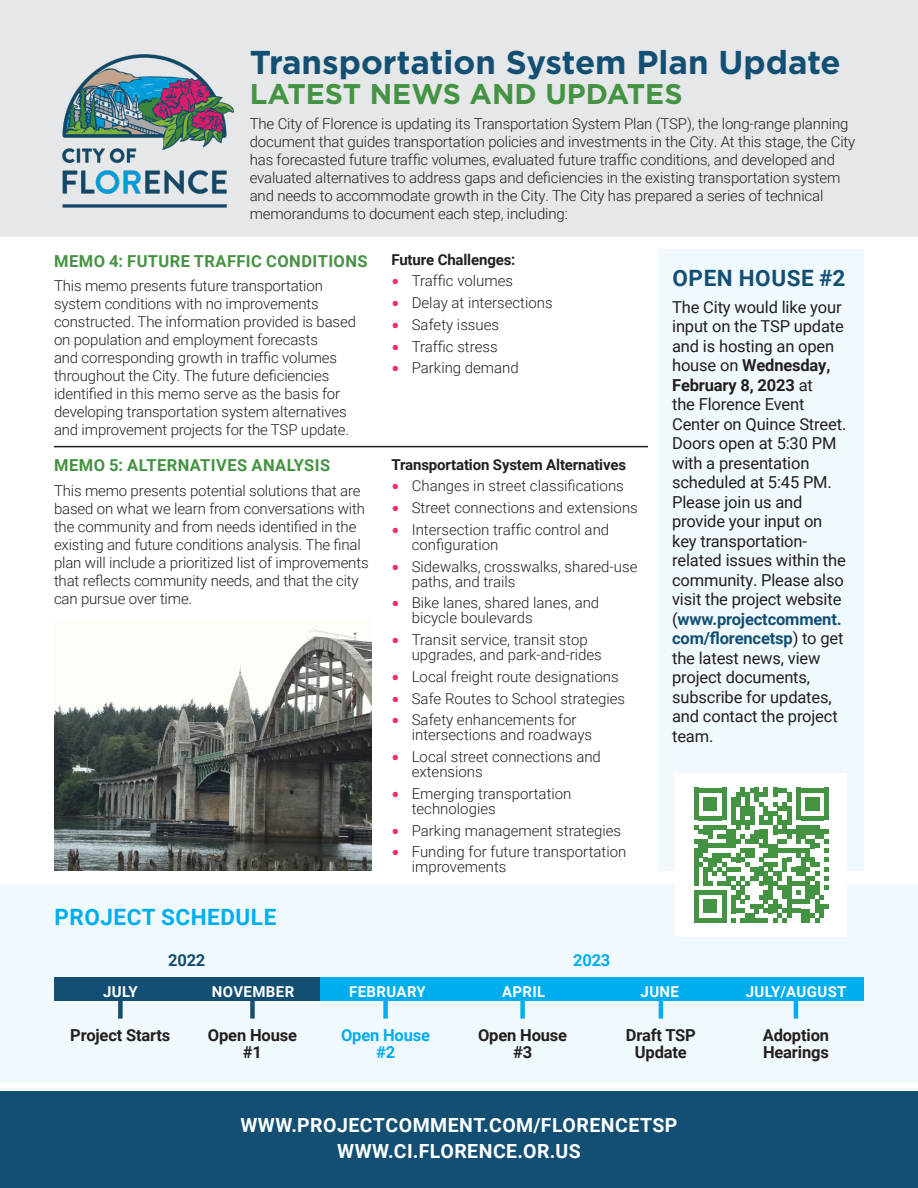
<style>
.page{position:relative;width:918px;height:1188px;background:#fff}
.page>*{position:absolute;margin:0;border:0;box-sizing:border-box;transform-origin:0 0}
.Heading_1{font:700 33px "Gotham";color:#134f73}
.Heading_1-2{font:700 28.5px "Gotham";color:#449342}
.t1{font:700 22.5px "Roboto";letter-spacing:.025em;color:#00adef}
.t2{font:700 22.5px "Roboto";letter-spacing:.025em;color:#134f73}
.t3{font:700 19.5px "Roboto";letter-spacing:.025em;color:#fff}
.t4{font:16.5px/19.5px "Roboto";letter-spacing:-.01em;color:#231f20}
.t5{font:700 16.5px/16.5px "Roboto";letter-spacing:-.01em;color:#231f20;text-align:center}
.t6{font:700 16.5px "Roboto";letter-spacing:.025em;color:#449342}
.t7{font:700 16.5px/16.5px "Roboto";letter-spacing:-.01em;color:#00adef;text-align:center}
.t8{font:700 16.5px "Roboto";color:#134f73}
.t9{font:300 15px/18px "Roboto";letter-spacing:-.01em;color:#231f20}
.t10{font:700 15px "Roboto";letter-spacing:-.01em;color:#231f20}
.t11{font:700 15px "Roboto";letter-spacing:.025em;color:#fff}
.s1{font-weight:900;font-size:21px;color:#f02e77}
.s2{font-weight:700}
.s3{font-weight:700;color:#134f73}
</style>
<div class="page">
<div style="left:0;top:884px;width:918px;height:198px;background:#f0fafe"></div>
<div style="left:0;top:0;width:918px;height:236px;background:#e6e7e9"></div>
<img style="left:62px;top:54px;width:172px;height:154px">
<div style="left:659px;top:249px;width:205px;height:621px;background:#f0fafe"></div>
<img style="left:54px;top:629px;width:318px;height:241px">
<div style="left:0;top:1092px;width:918px;height:96px;background:#134f73"></div>
<div style="left:54px;top:977px;width:133px;height:24px;background:#134f73"></div>
<div style="left:320px;top:977px;width:136px;height:24px;background:#00adef"></div>
<div style="left:592px;top:977px;width:136px;height:24px;background:#00adef"></div>
<div style="left:187px;top:977px;width:133px;height:24px;background:#134f73"></div>
<div style="left:456px;top:977px;width:136px;height:24px;background:#00adef"></div>
<div style="left:728px;top:977px;width:136px;height:24px;background:#00adef"></div>
<div style="left:250px;top:998px;width:5px;height:21px;background:#134f73"></div>
<div style="left:118px;top:998px;width:5px;height:21px;background:#134f73"></div>
<div style="left:383px;top:998px;width:5px;height:21px;background:#00adef"></div>
<div style="left:520px;top:998px;width:5px;height:21px;background:#00adef"></div>
<hr style="left:659px;top:998px;width:4px;height:21px;background:#00adef">
<hr style="left:794px;top:998px;width:4px;height:21px;background:#00adef">
<div style="left:675px;top:773px;width:172px;height:164px;background:#fff"></div>
<svg style="left:694px;top:788px;width:135px;height:135px"></svg>
<hr style="left:54px;top:446px;width:594px;height:1px;background:#231f20">
<p class="Heading_1" style="left:250px;top:41px;width:593px">Transportation System Plan Update</p>
<p class="Heading_1-2" style="left:250px;top:75px;width:434px">LATEST NEWS AND UPDATES</p>
<p class="t9" style="left:250px;top:114px;width:607px">The City of Florence is updating its Transportation System Plan (TSP), the long-range planning document that guides transportation policies and investments in the City. At this stage, the City has forecasted future traffic volumes, evaluated future traffic conditions, and developed and evaluated alternatives to address gaps and deficiencies in the existing transportation system and needs to accommodate growth in the City. The City has prepared a series of technical memorandums to document each step, including:</p>
<p class="t6" style="left:54px;top:249px;width:315px">MEMO 4: FUTURE TRAFFIC CONDITIONS</p>
<p class="t9" style="left:54px;top:277px;width:304px">This memo presents future transportation system conditions with no improvements constructed. The information provided is based on population and employment forecasts<br>and corresponding growth in traffic volumes throughout the City. The future deficiencies identified in this memo serve as the basis for developing transportation system alternatives and improvement projects for the TSP update.</p>
<p class="t6" style="left:54px;top:454px;width:277px">MEMO 5: ALTERNATIVES ANALYSIS</p>
<p class="t9" style="left:54px;top:481px;width:316px">This memo presents potential solutions that are based on what we learn from conversations with the community and from needs identified in the existing and future conditions analysis. The final plan will include a prioritized list of improvements that reflects community needs, and that the city can pursue over time.</p>
<p class="t10" style="left:392px;top:249px;width:126px">Future Challenges:</p>
<p class="t9" style="left:392px;top:272px;width:123px"><span class="s1">•</span> Traffic volumes</p>
<p class="t9" style="left:392px;top:293px;width:163px"><span class="s1">•</span> Delay at intersections</p>
<p class="t9" style="left:392px;top:315px;width:109px"><span class="s1">•</span> Safety issues</p>
<p class="t9" style="left:392px;top:337px;width:108px"><span class="s1">•</span> Traffic stress</p>
<p class="t9" style="left:392px;top:359px;width:129px"><span class="s1">•</span> Parking demand</p>
<p class="t2" style="left:673px;top:263px;width:174px">OPEN HOUSE #2</p>
<p class="t4" style="left:672px;top:296px;width:176px">The City would like your input on the TSP update and is hosting an open house on <span class="s2">Wednesday,<br>February 8, 2023</span> at<br>the Florence Event<br>Center on Quince Street.<br>Doors open at 5:30 PM with a presentation scheduled at 5:45 PM.<br>Please join us and provide your input on key transportation&shy;related issues within the community. Please also visit the project website (<span class="s3">www.projectcomment. com/florencetsp</span>) to get the latest news, view project documents, subscribe for updates, and contact the project team.</p>
<p class="t10" style="left:392px;top:454px;width:236px">Transportation System Alternatives</p>
<p class="t9" style="left:392px;top:476px;width:234px"><span class="s1">•</span> Changes in street classifications</p>
<p class="t9" style="left:392px;top:498px;width:248px"><span class="s1">•</span> Street connections and extensions</p>
<p class="t9" style="left:412px;top:521px;width:199px;line-height:15px;text-indent:-20px"><span class="s1">•</span> Intersection traffic control and configuration</p>
<p class="t9" style="left:412px;top:558px;width:227px;line-height:15px;text-indent:-20px"><span class="s1">•</span> Sidewalks, crosswalks, shared-use paths, and trails</p>
<p class="t9" style="left:412px;top:595px;width:189px;line-height:15px;text-indent:-20px"><span class="s1">•</span> Bike lanes, shared lanes, and bicycle boulevards</p>
<p class="t9" style="left:412px;top:632px;width:192px;line-height:15px;text-indent:-20px"><span class="s1">•</span> Transit service, transit stop upgrades, and park-and-rides</p>
<p class="t9" style="left:392px;top:667px;width:229px"><span class="s1">•</span> Local freight route designations</p>
<p class="t9" style="left:392px;top:689px;width:235px"><span class="s1">•</span> Safe Routes to School strategies</p>
<p class="t9" style="left:412px;top:712px;width:182px;line-height:15px;text-indent:-20px"><span class="s1">•</span> Safety enhancements for intersections and roadways</p>
<p class="t9" style="left:412px;top:749px;width:191px;line-height:15px;text-indent:-20px"><span class="s1">•</span> Local street connections and extensions</p>
<p class="t9" style="left:412px;top:785px;width:161px;line-height:15px;text-indent:-20px"><span class="s1">•</span> Emerging transportation technologies</p>
<p class="t9" style="left:392px;top:821px;width:231px"><span class="s1">•</span> Parking management strategies</p>
<p class="t9" style="left:412px;top:844px;width:216px;line-height:15px;text-indent:-20px"><span class="s1">•</span> Funding for future transportation improvements</p>
<p class="t1" style="left:54px;top:902px;width:224px">PROJECT SCHEDULE</p>
<p class="t8" style="left:168px;top:949px;width:39px">2022</p>
<p class="t7" style="left:573px;top:952px;width:39px">2023</p>
<p class="t11" style="left:103px;top:981px;width:36px">JULY</p>
<p class="t11" style="left:212px;top:981px;width:84px">NOVEMBER</p>
<p class="t11" style="left:349px;top:981px;width:78px">FEBRUARY</p>
<p class="t11" style="left:502px;top:981px;width:45px">APRIL</p>
<p class="t11" style="left:641px;top:981px;width:40px">JUNE</p>
<p class="t11" style="left:746px;top:981px;width:102px">JULY/AUGUST</p>
<p class="t7" style="left:341px;top:1027px;width:91px">Open House #2</p>
<p class="t5" style="left:626px;top:1027px;width:72px">Draft TSP<br>Update</p>
<p class="t5" style="left:208px;top:1027px;width:91px">Open House #1</p>
<p class="t5" style="left:478px;top:1027px;width:91px">Open House #3</p>
<p class="t5" style="left:763px;top:1027px;width:68px;text-align:left">Adoption<br>Hearings</p>
<p class="t5" style="left:70px;top:1027px;width:102px">Project Starts</p>
<p class="t3" style="left:240px;top:1111px;width:439px">WWW.PROJECTCOMMENT.COM/FLORENCETSP</p>
<p class="t3" style="left:337px;top:1138px;width:245px">WWW.CI.FLORENCE.OR.US</p>
</div>
